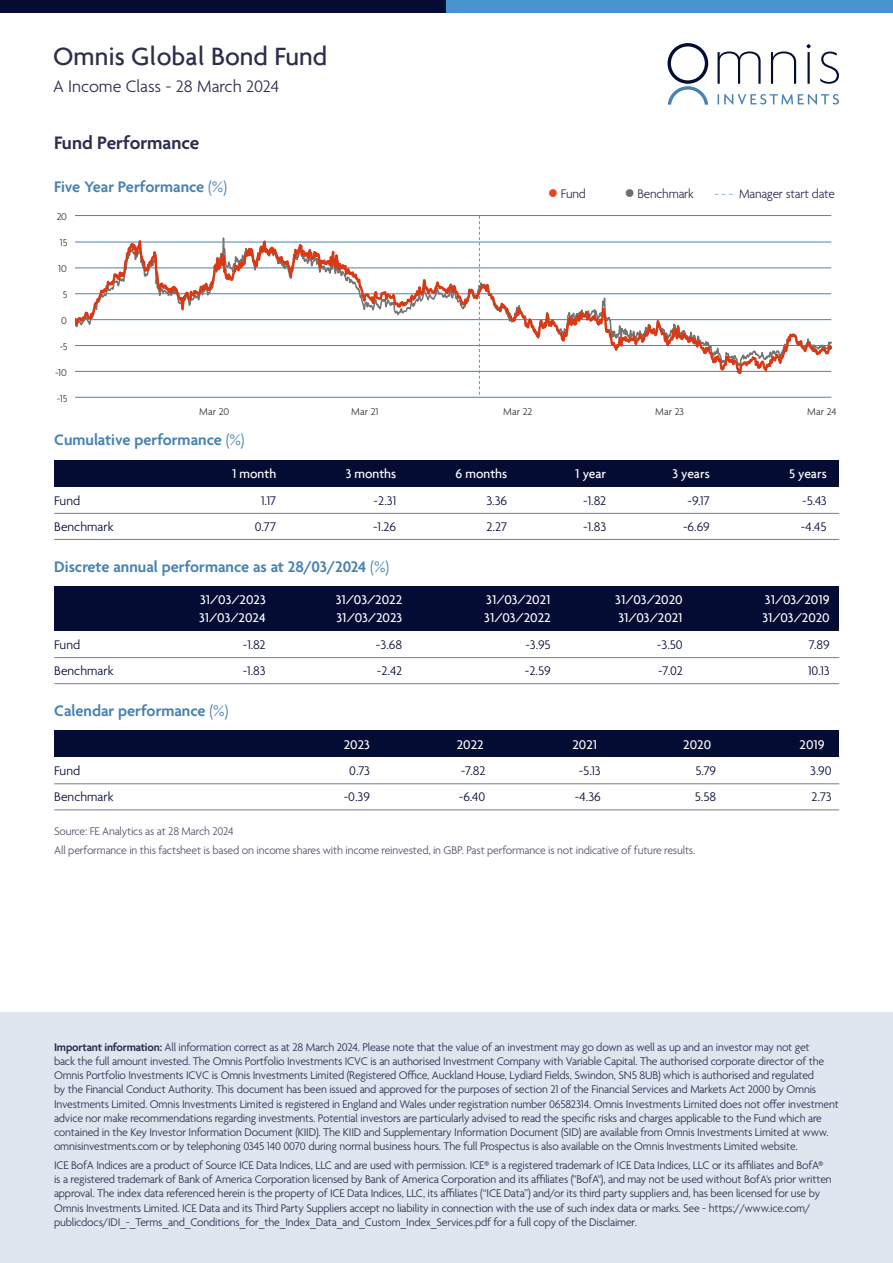
<style>
.page{position:relative;width:893px;height:1263px;background:#fff}
.page>*{position:absolute;margin:0;border:0;box-sizing:border-box;transform-origin:0 0}
.t1{font:500 27px "Agenda";color:#2d2e4c}
.t2{font:600 19.5px "Agenda";color:#2d2e4c}
.t3{font:300 18px "Agenda";color:#2d2e4c}
.t4{font:600 16.5px "Agenda";color:#4882b1}
.t5{font:300 13.5px "Agenda";color:#050c33}
.t6{font:500 13.5px "Agenda";color:#fff}
.t7{font:300 13.5px "Agenda";letter-spacing:-.015em;color:#2d2e4c}
.t8{font:300 12px/14.2px "Agenda";letter-spacing:-.015em;color:#2d2e4c}
.t9{font:300 12px/19.8px "Agenda";letter-spacing:-.015em;color:#53516a}
.t10{font:300 10.65px "Agenda";letter-spacing:-.015em;color:#333}
.s1{font-weight:300}
.s2{color:#df4625}
.s3{color:#6a6e6e}
.s4{color:#6c94be}
.s5{font-weight:600}
</style>
<div class="page">
<svg style="left:718px;top:51px;width:43px;height:33px"></svg>
<svg style="left:771px;top:51px;width:25px;height:33px"></svg>
<svg style="left:806px;top:44px;width:5px;height:40px"></svg>
<svg style="left:820px;top:52px;width:19px;height:32px"></svg>
<svg style="left:718px;top:94px;width:121px;height:11px"></svg>
<svg style="left:667px;top:43px;width:41px;height:62px"></svg>
<div style="left:0;top:0;width:446px;height:13px;background:#050c33"></div>
<div style="left:446px;top:0;width:447px;height:13px;background:#4994d0"></div>
<div style="left:54px;top:460px;width:785px;height:27px;background:#050c33"></div>
<hr style="left:54px;top:513px;width:785px;height:1px;background:#7e7b8f">
<hr style="left:54px;top:539px;width:785px;height:1px;background:#7e7b8f">
<div style="left:54px;top:586px;width:785px;height:45px;background:#050c33"></div>
<hr style="left:54px;top:657px;width:785px;height:1px;background:#7e7b8f">
<hr style="left:54px;top:683px;width:785px;height:1px;background:#7e7b8f">
<div style="left:54px;top:730px;width:785px;height:27px;background:#050c33"></div>
<hr style="left:54px;top:783px;width:785px;height:1px;background:#7e7b8f">
<hr style="left:54px;top:810px;width:785px;height:1px;background:#7e7b8f">
<div style="left:0;top:1012px;width:893px;height:251px;background:#dfe6f0"></div>
<hr style="left:75px;top:397px;width:756px;height:1px;background:#4882b4">
<hr style="left:75px;top:215px;width:756px;height:1px;background:#4882b4">
<svg style="left:75px;top:216px;width:756px;height:168px"></svg>
<h1 class="t1" style="left:53px;top:40px;width:276px">Omnis Global Bond Fund</h1>
<h3 class="t3" style="left:53px;top:77px;width:228px">A Income Class - 28 March 2024</h3>
<h2 class="t2" style="left:54px;top:131px;width:147px">Fund Performance</h2>
<h3 class="t4" style="left:54px;top:177px;width:175px">Five Year Performance <span class="s1">(%)</span></h3>
<p class="t10" style="left:57px;top:210px;width:12px">20</p>
<p class="t10" style="left:60px;top:236px;width:9px">15</p>
<p class="t10" style="left:58px;top:262px;width:10px">10</p>
<p class="t10" style="left:63px;top:288px;width:6px">5</p>
<p class="t10" style="left:61px;top:314px;width:7px">0</p>
<p class="t10" style="left:60px;top:340px;width:9px">-5</p>
<p class="t10" style="left:55px;top:366px;width:13px">-10</p>
<p class="t10" style="left:57px;top:392px;width:12px">-15</p>
<p class="t7" style="left:548px;top:186px;width:39px"><span class="s2">●</span> Fund</p>
<p class="t7" style="left:625px;top:186px;width:71px"><span class="s3">●</span> Benchmark</p>
<p class="t7" style="left:714px;top:186px;width:122px"><span class="s4">- - -</span> Manager start date</p>
<p class="t10" style="left:199px;top:405px;width:32px">Mar 20</p>
<p class="t10" style="left:351px;top:405px;width:29px">Mar 21</p>
<p class="t10" style="left:503px;top:405px;width:31px">Mar 22</p>
<p class="t10" style="left:655px;top:405px;width:30px">Mar 23</p>
<p class="t10" style="left:807px;top:405px;width:31px">Mar 24</p>
<h3 class="t4" style="left:54px;top:430px;width:192px">Cumulative performance <span class="s1">(%)</span></h3>
<p class="t6" style="left:232px;top:466px;width:46px">1 month</p>
<p class="t6" style="left:346px;top:466px;width:52px">3 months</p>
<p class="t6" style="left:456px;top:466px;width:53px">6 months</p>
<p class="t6" style="left:575px;top:466px;width:33px">1 year</p>
<p class="t6" style="left:672px;top:466px;width:39px">3 years</p>
<p class="t6" style="left:789px;top:466px;width:39px">5 years</p>
<p class="t5" style="left:54px;top:493px;width:28px">Fund</p>
<p class="t5" style="left:261px;top:493px;width:67px">1.17 ‑</p>
<p class="t5" style="left:378px;top:493px;width:20px">2.31</p>
<p class="t5" style="left:486px;top:493px;width:62px">3.36 ‑</p>
<p class="t5" style="left:588px;top:493px;width:63px">1.82 ‑</p>
<p class="t5" style="left:692px;top:493px;width:67px">9.17 ‑</p>
<p class="t5" style="left:807px;top:493px;width:21px">5.43</p>
<p class="t5" style="left:54px;top:519px;width:61px">Benchmark</p>
<p class="t5" style="left:255px;top:519px;width:73px">0.77 ‑</p>
<p class="t5" style="left:378px;top:519px;width:20px">1.26</p>
<p class="t5" style="left:486px;top:519px;width:62px">2.27 ‑</p>
<p class="t5" style="left:588px;top:519px;width:60px">1.83 ‑</p>
<p class="t5" style="left:688px;top:519px;width:71px">6.69 ‑</p>
<p class="t5" style="left:806px;top:519px;width:23px">4.45</p>
<h3 class="t4" style="left:54px;top:556px;width:337px">Discrete annual performance as at 28/03/2024 <span class="s1">(%)</span></h3>
<p class="t6" style="left:200px;top:592px;width:67px">31/03/2023</p>
<p class="t6" style="left:336px;top:592px;width:68px">31/03/2022</p>
<p class="t6" style="left:486px;top:592px;width:66px">31/03/2021</p>
<p class="t6" style="left:615px;top:592px;width:69px">31/03/2020</p>
<p class="t6" style="left:765px;top:592px;width:66px">31/03/2019</p>
<p class="t6" style="left:199px;top:610px;width:68px">31/03/2024</p>
<p class="t6" style="left:337px;top:610px;width:67px">31/03/2023</p>
<p class="t6" style="left:484px;top:610px;width:68px">31/03/2022</p>
<p class="t6" style="left:618px;top:610px;width:66px">31/03/2021</p>
<p class="t6" style="left:762px;top:610px;width:69px">31/03/2020</p>
<p class="t5" style="left:54px;top:637px;width:111px">Fund ‑</p>
<p class="t5" style="left:247px;top:637px;width:77px">1.82 ‑</p>
<p class="t5" style="left:381px;top:637px;width:87px">3.68 ‑</p>
<p class="t5" style="left:530px;top:637px;width:77px">3.95 ‑</p>
<p class="t5" style="left:661px;top:637px;width:23px">3.50</p>
<p class="t5" style="left:809px;top:637px;width:23px">7.89</p>
<p class="t5" style="left:54px;top:663px;width:127px">Benchmark ‑</p>
<p class="t5" style="left:247px;top:663px;width:78px">1.83 ‑</p>
<p class="t5" style="left:381px;top:663px;width:85px">2.42 ‑</p>
<p class="t5" style="left:529px;top:663px;width:78px">2.59 ‑</p>
<p class="t5" style="left:662px;top:663px;width:22px">7.02</p>
<p class="t5" style="left:808px;top:663px;width:23px">10.13</p>
<h3 class="t4" style="left:54px;top:700px;width:176px">Calendar performance <span class="s1">(%)</span></h3>
<p class="t6" style="left:344px;top:736px;width:28px">2023</p>
<p class="t6" style="left:457px;top:736px;width:28px">2022</p>
<p class="t6" style="left:572px;top:736px;width:26px">2021</p>
<p class="t6" style="left:683px;top:736px;width:29px">2020</p>
<p class="t6" style="left:799px;top:736px;width:27px">2019</p>
<p class="t5" style="left:54px;top:763px;width:28px">Fund</p>
<p class="t5" style="left:349px;top:763px;width:70px">0.73 ‑</p>
<p class="t5" style="left:465px;top:763px;width:70px">7.82 ‑</p>
<p class="t5" style="left:583px;top:763px;width:19px">5.13</p>
<p class="t5" style="left:695px;top:763px;width:22px">5.79</p>
<p class="t5" style="left:810px;top:763px;width:23px">3.90</p>
<p class="t5" style="left:54px;top:790px;width:61px">Benchmark</p>
<p class="t5" style="left:344px;top:790px;width:74px">‑0.39 ‑</p>
<p class="t5" style="left:463px;top:790px;width:70px">6.40 ‑</p>
<p class="t5" style="left:579px;top:790px;width:23px">4.36</p>
<p class="t5" style="left:695px;top:790px;width:23px">5.58</p>
<p class="t5" style="left:811px;top:790px;width:22px">2.73</p>
<p class="t9" style="left:54px;top:821px;width:643px">Source: FE Analytics as at 28 March 2024<br>All performance in this factsheet is based on income shares with income reinvested, in GBP. Past performance is not indicative of future results.</p>
<p class="t8" style="left:54px;top:1040px;width:786px"><span class="s5">Important information:</span> All information correct as at 28 March 2024. Please note that the value of an investment may go down as well as up and an investor may not get<br>back the full amount invested. The Omnis Portfolio Investments ICVC is an authorised Investment Company with Variable Capital. The authorised corporate director of the Omnis Portfolio Investments ICVC is Omnis Investments Limited (Registered Office, Auckland House, Lydiard Fields, Swindon, SN5 8UB) which is authorised and regulated<br>by the Financial Conduct Authority. This document has been issued and approved for the purposes of section 21 of the Financial Services and Markets Act 2000 by Omnis Investments Limited. Omnis Investments Limited is registered in England and Wales under registration number 06582314. Omnis Investments Limited does not offer investment advice nor make recommendations regarding investments. Potential investors are particularly advised to read the specific risks and charges applicable to the Fund which are contained in the Key Investor Information Document (KIID). The KIID and Supplementary Information Document (SID) are available from Omnis Investments Limited at www. omnisinvestments.com or by telephoning 0345 140 0070 during normal business hours. The full Prospectus is also available on the Omnis Investments Limited website.</p>
<p class="t8" style="left:54px;top:1159px;width:779px">ICE BofA Indices are a product of Source ICE Data Indices, LLC and are used with permission. ICE® is a registered trademark of ICE Data Indices, LLC or its affiliates and BofA® is a registered trademark of Bank of America Corporation licensed by Bank of America Corporation and its affiliates ("BofA"), and may not be used without BofA's prior written approval. The index data referenced herein is the property of ICE Data Indices, LLC, its affiliates (“ICE Data”) and/or its third party suppliers and, has been licensed for use by Omnis Investments Limited. ICE Data and its Third Party Suppliers accept no liability in connection with the use of such index data or marks. See - https://www.ice.com/ publicdocs/IDI_-_Terms_and_Conditions_for_the_Index_Data_and_Custom_Index_Services.pdf for a full copy of the Disclaimer.</p>
</div>
